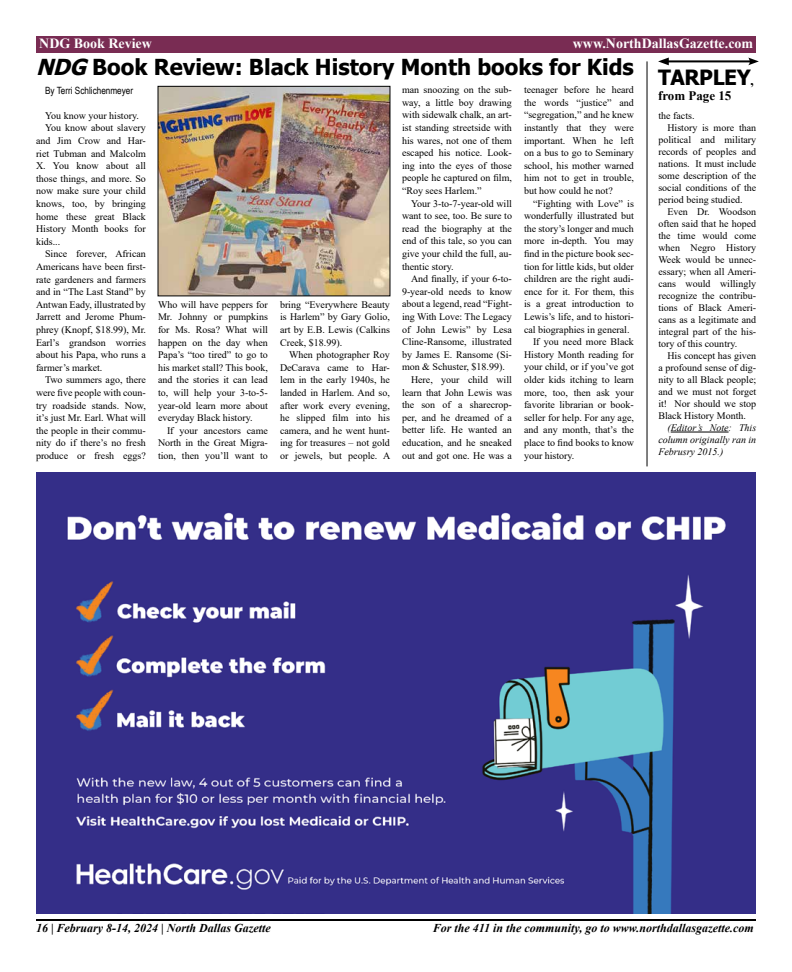
<style>
.page{position:relative;width:792px;height:972px;background:#fff}
.page>*{position:absolute;margin:0;border:0;box-sizing:border-box;transform-origin:0 0}
.t1{font:700 22px "Tahoma";color:#000}
.t2{font:700 21px "Tahoma";letter-spacing:-.02em;color:#000}
.t3{font:700 14px "Times New Roman";color:#fff}
.t4{font:700 13px "Times New Roman";color:#000}
.t5{font:italic 700 12px "Times New Roman";color:#000}
.t6{font:10px/12.6px "Times New Roman";color:#000;text-align:justify}
.t7{font:italic 10px/12px "Times New Roman";color:#000;text-align:justify}
.t8{font:10px "Arial Narrow";color:#000}
.s1{font-family:"Times New Roman";font-size:13px}
.s2{font-style:italic}
</style>
<div class="page">
<hr style="left:36px;top:919px;width:720px;height:2px;background:#000">
<div style="left:36px;top:36px;width:720px;height:17px;background:#792c53"></div>
<hr style="left:665px;top:60px;width:87px;height:2px;background:#000">
<svg style="left:658px;top:58px;width:11px;height:7px"></svg>
<svg style="left:748px;top:58px;width:11px;height:7px"></svg>
<img style="left:36px;top:472px;width:720px;height:441px">
<hr style="left:671px;top:432px;width:58px;height:1px;background:#000">
<hr style="left:647px;top:61px;width:1px;height:405px;background:#000">
<img style="left:160px;top:88px;width:228px;height:206px">
<div style="left:158px;top:86px;width:232px;height:210px;border:1px solid #000"></div>
<h3 class="t3" style="left:39px;top:33px;width:114px">NDG Book Review</h3>
<h3 class="t3" style="left:573px;top:33px;width:182px">www.NorthDallasGazette.com</h3>
<h2 class="t2" style="left:658px;top:62px;width:97px">TARPLEY<span class="s1">,</span></h2>
<h3 class="t4" style="left:658px;top:87px;width:75px">from Page 15</h3>
<p class="t6" style="left:658px;top:109px;width:38px">the facts.</p>
<p class="t6" style="left:667px;top:121px;width:90px">History is more than</p>
<p class="t6" style="left:658px;top:133px;width:99px">political and military</p>
<p class="t6" style="left:658px;top:145px;width:99px">records of peoples and</p>
<p class="t6" style="left:658px;top:157px;width:99px">nations. It must include</p>
<p class="t6" style="left:658px;top:169px;width:99px">some description of the</p>
<p class="t6" style="left:658px;top:181px;width:99px">social conditions of the</p>
<p class="t6" style="left:658px;top:193px;width:86px">period being studied.</p>
<p class="t6" style="left:667px;top:205px;width:90px">Even Dr. Woodson</p>
<p class="t6" style="left:658px;top:217px;width:99px">often said that he hoped</p>
<p class="t6" style="left:658px;top:229px;width:99px">the time would come</p>
<p class="t6" style="left:658px;top:241px;width:99px">when Negro History</p>
<p class="t6" style="left:658px;top:253px;width:99px">Week would be unnec-</p>
<p class="t6" style="left:658px;top:265px;width:99px">essary; when all Ameri-</p>
<p class="t6" style="left:658px;top:277px;width:99px">cans would willingly</p>
<p class="t6" style="left:658px;top:289px;width:99px">recognize the contribu-</p>
<p class="t6" style="left:658px;top:301px;width:99px">tions of Black Ameri-</p>
<p class="t6" style="left:658px;top:313px;width:99px">cans as a legitimate and</p>
<p class="t6" style="left:658px;top:325px;width:99px">integral part of the his-</p>
<p class="t6" style="left:658px;top:337px;width:80px">tory of this country.</p>
<p class="t6" style="left:667px;top:349px;width:90px">His concept has given</p>
<p class="t6" style="left:658px;top:361px;width:99px">a profound sense of dig-</p>
<p class="t6" style="left:658px;top:373px;width:99px">nity to all Black people;</p>
<p class="t6" style="left:658px;top:385px;width:99px">and we must not forget</p>
<p class="t6" style="left:658px;top:397px;width:99px">it! Nor should we stop</p>
<p class="t6" style="left:658px;top:409px;width:89px">Black History Month.</p>
<p class="t7" style="left:658px;top:421px;width:99px;text-indent:9px">(Editor’s Note: This column originally ran in Februsry 2015.)</p>
<h1 class="t1" style="left:36px;top:52px;width:599px"><span class="s2">NDG</span> Book Review: Black History Month books for Kids</h1>
<p class="t8" style="left:45px;top:83px;width:90px">By Terri Schlichenmeyer</p>
<p class="t6" style="left:45px;top:109px;width:95px">You know your history.</p>
<p class="t6" style="left:45px;top:121px;width:102px">You know about slavery</p>
<p class="t6" style="left:36px;top:134px;width:111px">and Jim Crow and Har-</p>
<p class="t6" style="left:36px;top:147px;width:111px">riet Tubman and Malcolm</p>
<p class="t6" style="left:36px;top:159px;width:111px">X. You know about all</p>
<p class="t6" style="left:36px;top:172px;width:111px">those things, and more. So</p>
<p class="t6" style="left:36px;top:184px;width:111px">now make sure your child</p>
<p class="t6" style="left:36px;top:197px;width:111px">knows, too, by bringing</p>
<p class="t6" style="left:36px;top:210px;width:111px">home these great Black</p>
<p class="t6" style="left:36px;top:222px;width:111px">History Month books for</p>
<p class="t6" style="left:36px;top:235px;width:26px">kids...</p>
<p class="t6" style="left:45px;top:247px;width:102px">Since forever, African</p>
<p class="t6" style="left:36px;top:260px;width:111px">Americans have been first-</p>
<p class="t6" style="left:36px;top:273px;width:111px">rate gardeners and farmers</p>
<p class="t6" style="left:36px;top:285px;width:111px">and in “The Last Stand” by</p>
<p class="t6" style="left:36px;top:298px;width:111px">Antwan Eady, illustrated by</p>
<p class="t6" style="left:36px;top:310px;width:111px">Jarrett and Jerome Phum-</p>
<p class="t6" style="left:36px;top:323px;width:111px">phrey (Knopf, $18.99), Mr.</p>
<p class="t6" style="left:36px;top:336px;width:111px">Earl’s grandson worries</p>
<p class="t6" style="left:36px;top:348px;width:111px">about his Papa, who runs a</p>
<p class="t6" style="left:36px;top:361px;width:68px">farmer’s market.</p>
<p class="t6" style="left:45px;top:373px;width:102px">Two summers ago, there</p>
<p class="t6" style="left:36px;top:386px;width:111px">were five people with coun-</p>
<p class="t6" style="left:36px;top:399px;width:111px">try roadside stands. Now,</p>
<p class="t6" style="left:36px;top:411px;width:111px">it’s just Mr. Earl. What will</p>
<p class="t6" style="left:36px;top:424px;width:111px">the people in their commu-</p>
<p class="t6" style="left:36px;top:436px;width:111px">nity do if there’s no fresh</p>
<p class="t6" style="left:36px;top:449px;width:111px">produce or fresh eggs?</p>
<p class="t6" style="left:524px;top:83px;width:111px">teenager before he heard the words “justice” and “segregation,” and he knew instantly that they were important. When he left on a bus to go to Seminary school, his mother warned him not to get in trouble, but how could he not?</p>
<p class="t6" style="left:533px;top:197px;width:102px">“Fighting with Love” is</p>
<p class="t6" style="left:524px;top:209px;width:111px">wonderfully illustrated but</p>
<p class="t6" style="left:524px;top:222px;width:111px">the story’s longer and much</p>
<p class="t6" style="left:524px;top:234px;width:111px">more in-depth. You may</p>
<p class="t6" style="left:524px;top:247px;width:111px">find in the picture book sec-</p>
<p class="t6" style="left:524px;top:260px;width:111px">tion for little kids, but older</p>
<p class="t6" style="left:524px;top:272px;width:111px">children are the right audi-</p>
<p class="t6" style="left:524px;top:285px;width:111px">ence for it. For them, this</p>
<p class="t6" style="left:524px;top:297px;width:111px">is a great introduction to</p>
<p class="t6" style="left:524px;top:310px;width:111px">Lewis’s life, and to histori-</p>
<p class="t6" style="left:524px;top:323px;width:107px">cal biographies in general.</p>
<p class="t6" style="left:533px;top:335px;width:102px">If you need more Black</p>
<p class="t6" style="left:524px;top:348px;width:111px">History Month reading for</p>
<p class="t6" style="left:524px;top:360px;width:111px">your child, or if you’ve got</p>
<p class="t6" style="left:524px;top:373px;width:111px">older kids itching to learn</p>
<p class="t6" style="left:524px;top:386px;width:111px">more, too, then ask your</p>
<p class="t6" style="left:524px;top:398px;width:111px">favorite librarian or book-</p>
<p class="t6" style="left:524px;top:411px;width:111px">seller for help. For any age,</p>
<p class="t6" style="left:524px;top:423px;width:111px">and any month, that’s the</p>
<p class="t6" style="left:524px;top:436px;width:111px">place to find books to know</p>
<p class="t6" style="left:524px;top:449px;width:52px">your history.</p>
<p class="t6" style="left:402px;top:83px;width:111px">man snoozing on the sub&shy;way, a little boy drawing with sidewalk chalk, an art&shy;ist standing streetside with his wares, not one of them escaped his notice. Look&shy;ing into the eyes of those people he captured on film, “Roy sees Harlem.”</p>
<p class="t6" style="left:402px;top:197px;width:111px;text-indent:9px">Your 3-to-7-year-old will want to see, too. Be sure to read the biography at the end of this tale, so you can give your child the full, au&shy;thentic story.</p>
<p class="t6" style="left:411px;top:272px;width:102px">And finally, if your 6-to-</p>
<p class="t6" style="left:402px;top:285px;width:111px">9-year-old needs to know</p>
<p class="t6" style="left:402px;top:297px;width:111px">about a legend, read “Fight-</p>
<p class="t6" style="left:402px;top:310px;width:111px">ing With Love: The Legacy</p>
<p class="t6" style="left:402px;top:323px;width:111px">of John Lewis” by Lesa</p>
<p class="t6" style="left:402px;top:335px;width:111px">Cline-Ransome, illustrated</p>
<p class="t6" style="left:402px;top:348px;width:111px">by James E. Ransome (Si-</p>
<p class="t6" style="left:402px;top:360px;width:104px">mon &amp; Schuster, $18.99).</p>
<p class="t6" style="left:411px;top:373px;width:102px">Here, your child will</p>
<p class="t6" style="left:402px;top:386px;width:111px">learn that John Lewis was</p>
<p class="t6" style="left:402px;top:398px;width:111px">the son of a sharecrop-</p>
<p class="t6" style="left:402px;top:411px;width:111px">per, and he dreamed of a</p>
<p class="t6" style="left:402px;top:423px;width:111px">better life. He wanted an</p>
<p class="t6" style="left:402px;top:436px;width:111px">education, and he sneaked</p>
<p class="t6" style="left:402px;top:449px;width:111px">out and got one. He was a</p>
<p class="t6" style="left:158px;top:298px;width:111px">Who will have peppers for Mr. Johnny or pumpkins for Ms. Rosa? What will happen on the day when Papa’s “too tired” to go to his market stall? This book, and the stories it can lead to, will help your 3-to-5- year-old learn more about everyday Black history.</p>
<p class="t6" style="left:158px;top:424px;width:111px;text-indent:9px">If your ancestors came North in the Great Migra&shy;tion, then you’ll want to</p>
<p class="t6" style="left:280px;top:298px;width:111px">bring “Everywhere Beauty is Harlem” by Gary Golio, art by E.B. Lewis (Calkins Creek, $18.99).</p>
<p class="t6" style="left:280px;top:348px;width:112px;text-indent:9px">When photographer Roy DeCarava came to Har&shy;lem in the early 1940s, he landed in Harlem. And so, after work every evening, he slipped film into his camera, and he went hunt&shy;ing for treasures – not gold or jewels, but people. A</p>
<p class="t5" style="left:36px;top:920px;width:236px">16 | February 8-14, 2024 | North Dallas Gazette</p>
<p class="t5" style="left:433px;top:920px;width:322px">For the 411 in the community, go to www.northdallasgazette.com</p>
</div>
